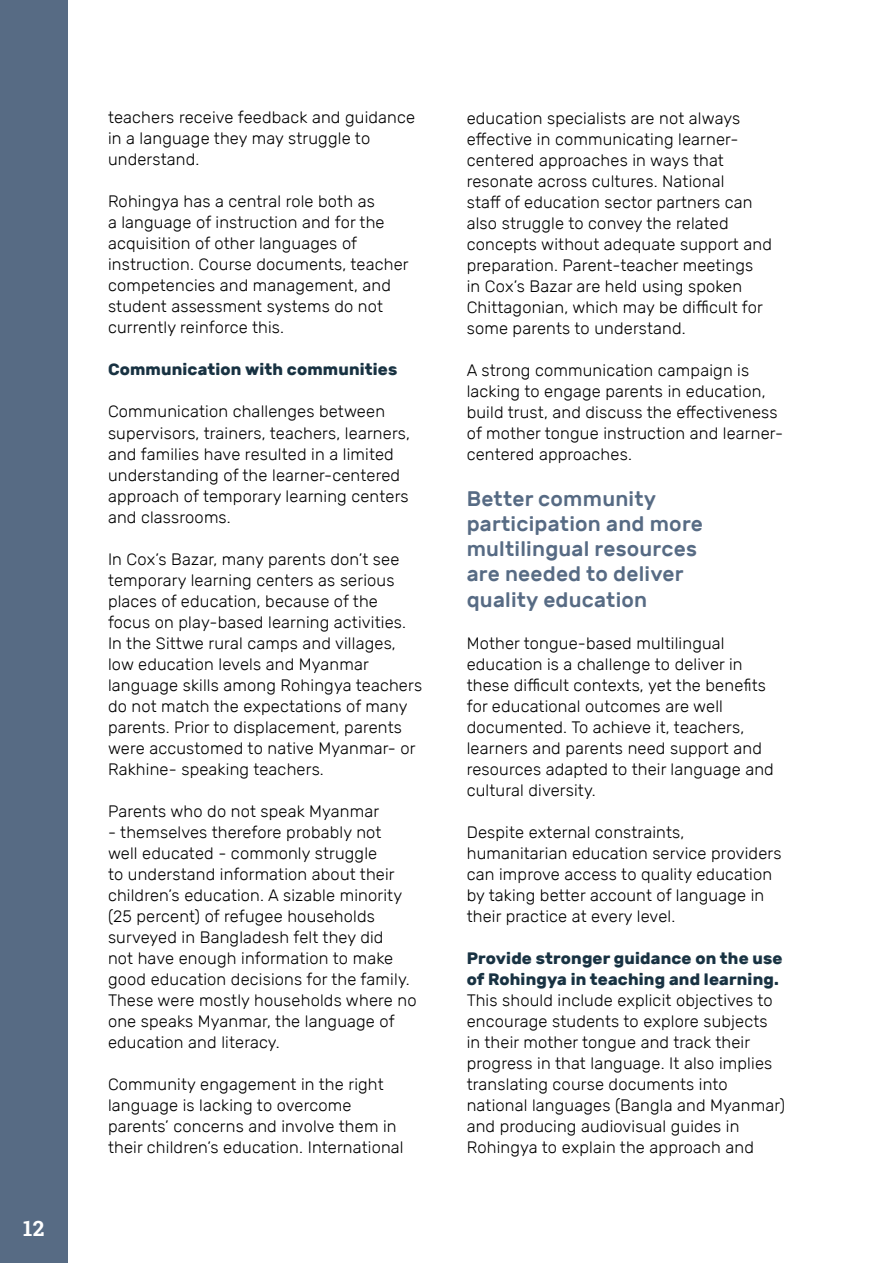
<style>
.page{position:relative;width:893px;height:1263px;background:#fff}
.page>*{position:absolute;margin:0;border:0;box-sizing:border-box;transform-origin:0 0}
.t1{font:500 21px/25.2px "Rubik";letter-spacing:.01em;color:#576b84}
.t2{font:700 21px "Roboto Slab";color:#fff}
.t3{font:300 16.5px/21px "Rubik";letter-spacing:.01em;color:#000}
.t4{font:700 16.5px/21px "Rubik";letter-spacing:.01em;color:#183242}
</style>
<div class="page">
<div style="left:0;top:0;width:68px;height:1263px;background:#576b84"></div>
<p class="t2" style="left:23px;top:1214px;width:23px">12</p>
<p class="t3" style="left:108px;top:107px;width:309px">teachers receive feedback and guidance in a language they may struggle to understand.</p>
<p class="t3" style="left:108px;top:191px;width:302px">Rohingya has a central role both as<br>a language of instruction and for the acquisition of other languages of instruction. Course documents, teacher competencies and management, and student assessment systems do not currently reinforce this.</p>
<p class="t4" style="left:108px;top:359px;width:291px">Communication with communities</p>
<p class="t3" style="left:108px;top:401px;width:304px">Communication challenges between supervisors, trainers, teachers, learners, and families have resulted in a limited understanding of the learner-centered approach of temporary learning centers and classrooms.</p>
<p class="t3" style="left:108px;top:548px;width:316px">In Cox’s Bazar, many parents don’t see temporary learning centers as serious places of education, because of the focus on play-based learning activities.<br>In the Sittwe rural camps and villages, low education levels and Myanmar language skills among Rohingya teachers do not match the expectations of many parents. Prior to displacement, parents were accustomed to native Myanmar- or Rakhine- speaking teachers.</p>
<p class="t3" style="left:108px;top:800px;width:273px">Parents who do not speak Myanmar</p>
<p class="t3" style="left:108px;top:821px;width:310px">- themselves therefore probably not<br>well educated - commonly struggle<br>to understand information about their children’s education. A sizable minority (25 percent) of refugee households surveyed in Bangladesh felt they did<br>not have enough information to make good education decisions for the family.<br>These were mostly households where no one speaks Myanmar, the language of education and literacy.</p>
<p class="t3" style="left:108px;top:1073px;width:297px">Community engagement in the right language is lacking to overcome parents’ concerns and involve them in their children’s education. International</p>
<p class="t3" style="left:467px;top:107px;width:307px">education specialists are not always effective in communicating learner&shy;centered approaches in ways that resonate across cultures. National<br>staff of education sector partners can also struggle to convey the related concepts without adequate support and preparation. Parent-teacher meetings<br>in Cox’s Bazar are held using spoken Chittagonian, which may be difficult for some parents to understand.</p>
<p class="t3" style="left:467px;top:359px;width:318px">A strong communication campaign is lacking to engage parents in education, build trust, and discuss the effectiveness of mother tongue instruction and learner&shy;centered approaches.</p>
<p class="t1" style="left:467px;top:486px;width:238px">Better community participation and more multilingual resources are needed to deliver quality education</p>
<p class="t3" style="left:467px;top:632px;width:309px">Mother tongue-based multilingual education is a challenge to deliver in these difficult contexts, yet the benefits for educational outcomes are well documented. To achieve it, teachers, learners and parents need support and resources adapted to their language and cultural diversity.</p>
<p class="t3" style="left:467px;top:821px;width:316px">Despite external constraints, humanitarian education service providers can improve access to quality education by taking better account of language in their practice at every level.</p>
<p class="t4" style="left:467px;top:947px;width:317px">Provide stronger guidance on the use of Rohingya in teaching and learning.</p>
<p class="t3" style="left:467px;top:989px;width:320px">This should include explicit objectives to encourage students to explore subjects in their mother tongue and track their progress in that language. It also implies translating course documents into national languages (Bangla and Myanmar) and producing audiovisual guides in Rohingya to explain the approach and</p>
</div>
